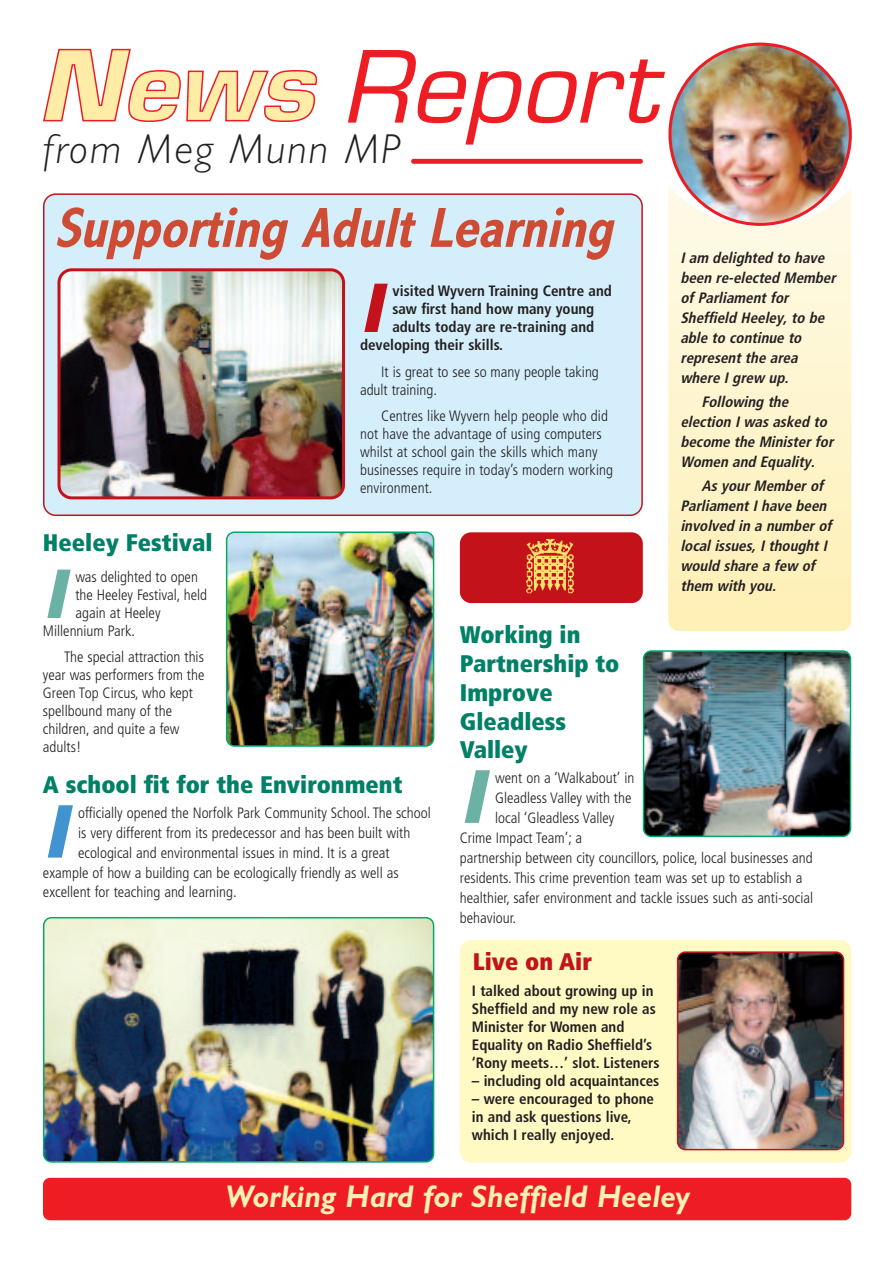
<style>
.page{position:relative;width:893px;height:1263px;background:#fff}
.page>*{position:absolute;margin:0;border:0;box-sizing:border-box;transform-origin:0 0}
.t1{font:italic 96.75px "Eurostile";color:#ee1d23}
.t2{font:italic 900 condensed 75.45px "Frutiger";color:#6bb2a4}
.t3{font:italic 900 condensed 75px "Frutiger";color:#4194d0}
.t4{font:italic 900 condensed 69.3px "Frutiger";color:#6bb2a4}
.t5{font:italic 900 condensed 69.3px "Frutiger";color:#c4121a}
.t6{font:italic 700 condensed 57px "Abadi";color:#ce4c34}
.t7{font:italic 300 42px "Gill Sans";letter-spacing:.05em;color:#231f20}
.t8{font:italic 700 31.5px "Gill Sans";letter-spacing:.005em;color:#fff0b5;scale:.96 1}
.t9{font:900 condensed 24px/28.8px "Frutiger";color:#008066}
.t10{font:900 condensed 24px "Frutiger";color:#c4121a}
.t11{font:300 condensed 15px/18px "Frutiger";color:#231f20}
.t12{font:700 condensed 15px/18px "Frutiger";color:#231f20}
.t13{font:italic 700 condensed 15px/20px "Frutiger";color:#231f20}
</style>
<div class="page">
<div style="left:668px;top:626px;width:183px;height:5px;background:#fff0b5"></div>
<div style="left:668px;top:619px;width:183px;height:7px;background:#fff0b6"></div>
<div style="left:668px;top:612px;width:183px;height:7px;background:#fff0b7"></div>
<div style="left:668px;top:605px;width:183px;height:7px;background:#fff0b7"></div>
<div style="left:668px;top:598px;width:183px;height:7px;background:#fff0b8"></div>
<div style="left:668px;top:591px;width:183px;height:7px;background:#fff0b9"></div>
<div style="left:668px;top:584px;width:183px;height:7px;background:#fff0ba"></div>
<div style="left:668px;top:577px;width:183px;height:7px;background:#fff0ba"></div>
<div style="left:668px;top:570px;width:183px;height:7px;background:#fff1bc"></div>
<div style="left:668px;top:563px;width:183px;height:7px;background:#fef1bc"></div>
<div style="left:668px;top:556px;width:183px;height:7px;background:#fef1bd"></div>
<div style="left:668px;top:550px;width:183px;height:6px;background:#fef1bd"></div>
<div style="left:668px;top:543px;width:183px;height:6px;background:#fef1be"></div>
<div style="left:668px;top:536px;width:183px;height:6px;background:#fef1bf"></div>
<div style="left:668px;top:529px;width:183px;height:6px;background:#fef1c0"></div>
<div style="left:668px;top:522px;width:183px;height:6px;background:#fef2c1"></div>
<div style="left:668px;top:515px;width:183px;height:6px;background:#fef2c2"></div>
<div style="left:668px;top:508px;width:183px;height:7px;background:#fef2c2"></div>
<div style="left:668px;top:501px;width:183px;height:7px;background:#fef3c3"></div>
<div style="left:668px;top:494px;width:183px;height:7px;background:#fef3c4"></div>
<div style="left:668px;top:487px;width:183px;height:7px;background:#fef3c5"></div>
<div style="left:668px;top:480px;width:183px;height:7px;background:#fef3c6"></div>
<div style="left:668px;top:473px;width:183px;height:7px;background:#fef3c6"></div>
<div style="left:668px;top:466px;width:183px;height:7px;background:#fef4c7"></div>
<div style="left:668px;top:459px;width:183px;height:7px;background:#fef4c8"></div>
<div style="left:668px;top:452px;width:183px;height:7px;background:#fef4c9"></div>
<div style="left:668px;top:445px;width:183px;height:7px;background:#fef4ca"></div>
<div style="left:668px;top:438px;width:183px;height:7px;background:#fef4cb"></div>
<div style="left:668px;top:432px;width:183px;height:6px;background:#fef4cb"></div>
<div style="left:668px;top:425px;width:183px;height:6px;background:#fef4cc"></div>
<div style="left:668px;top:418px;width:183px;height:6px;background:#fef4cd"></div>
<div style="left:668px;top:411px;width:183px;height:6px;background:#fef5ce"></div>
<div style="left:668px;top:404px;width:183px;height:6px;background:#fef5cf"></div>
<div style="left:668px;top:397px;width:183px;height:6px;background:#fef5d0"></div>
<div style="left:668px;top:390px;width:183px;height:6px;background:#fef5d0"></div>
<div style="left:668px;top:383px;width:183px;height:7px;background:#fef5d1"></div>
<div style="left:668px;top:376px;width:183px;height:7px;background:#fef5d2"></div>
<div style="left:668px;top:369px;width:183px;height:7px;background:#fef5d3"></div>
<div style="left:668px;top:362px;width:183px;height:7px;background:#fef5d4"></div>
<div style="left:668px;top:355px;width:183px;height:7px;background:#fef6d5"></div>
<div style="left:668px;top:348px;width:183px;height:7px;background:#fef6d6"></div>
<div style="left:668px;top:341px;width:183px;height:7px;background:#fef7d6"></div>
<div style="left:668px;top:334px;width:183px;height:7px;background:#fef7d7"></div>
<div style="left:668px;top:327px;width:183px;height:7px;background:#fef7d7"></div>
<div style="left:668px;top:320px;width:183px;height:7px;background:#fef7d8"></div>
<div style="left:668px;top:313px;width:183px;height:7px;background:#fef7d9"></div>
<div style="left:668px;top:307px;width:183px;height:6px;background:#fef7da"></div>
<div style="left:668px;top:300px;width:183px;height:6px;background:#fef8db"></div>
<div style="left:668px;top:293px;width:183px;height:6px;background:#fef8dc"></div>
<div style="left:668px;top:286px;width:183px;height:6px;background:#fef8dc"></div>
<div style="left:668px;top:279px;width:183px;height:6px;background:#fef8dd"></div>
<div style="left:668px;top:272px;width:183px;height:6px;background:#fef8de"></div>
<div style="left:668px;top:265px;width:183px;height:6px;background:#fef8df"></div>
<div style="left:668px;top:258px;width:183px;height:7px;background:#fef8e0"></div>
<div style="left:668px;top:251px;width:183px;height:7px;background:#fef8e0"></div>
<div style="left:668px;top:244px;width:183px;height:7px;background:#fef9e2"></div>
<div style="left:668px;top:237px;width:183px;height:7px;background:#fef9e3"></div>
<div style="left:668px;top:230px;width:183px;height:7px;background:#fef9e3"></div>
<div style="left:668px;top:223px;width:183px;height:7px;background:#fef9e3"></div>
<div style="left:645px;top:21px;width:231px;height:206px;background:#fff;border-radius:50%"></div>
<img style="left:668px;top:43px;width:183px;height:183px">
<svg style="left:43px;top:49px;width:275px;height:73px"></svg>
<div style="left:411px;top:159px;width:231px;height:5px;background:#ee1d23;border-radius:2px"></div>
<div style="left:43px;top:1178px;width:808px;height:42px;background:#ee1d23;border-radius:7px"></div>
<div style="left:43px;top:193px;width:599px;height:323px;background:#d4effb"></div>
<img style="left:226px;top:531px;width:208px;height:216px">
<img style="left:43px;top:917px;width:391px;height:246px">
<div style="left:460px;top:940px;width:391px;height:223px;background:#fffac4;border-radius:11px"></div>
<img style="left:677px;top:951px;width:167px;height:199px">
<img style="left:57px;top:268px;width:288px;height:231px">
<img style="left:642px;top:650px;width:209px;height:187px">
<div style="left:460px;top:532px;width:182px;height:71px;background:#c4121a;border-radius:11px"></div>
<img style="left:515px;top:532px;width:72px;height:62px">
<h1 class="t1" style="left:341px;top:50px;width:316px">Report</h1>
<h3 class="t7" style="left:43px;top:135px;width:359px">from Meg Munn MP</h3>
<h3 class="t6" style="left:54px;top:208px;width:570px">Supporting Adult Learning</h3>
<p class="t13" style="left:680px;top:249px;width:160px">I am delighted to have been re-elected Member of Parliament for<br>Sheffield Heeley, to be able to continue to represent the area where I grew up.</p>
<p class="t13" style="left:680px;top:393px;width:157px;text-indent:21px">Following the election I was asked to become the Minister for<br>Women and Equality.</p>
<p class="t13" style="left:680px;top:477px;width:153px;text-indent:21px">As your Member of<br>Parliament I have been involved in a number of local issues, I thought I would share a few of them with you.</p>
<h3 class="t5" style="left:360px;top:280px;width:37px">I</h3>
<p class="t12" style="left:392px;top:283px;width:221px">visited Wyvern Training Centre and</p>
<p class="t12" style="left:392px;top:301px;width:203px">saw first hand how many young</p>
<p class="t12" style="left:392px;top:319px;width:203px">adults today are re-training and</p>
<p class="t12" style="left:360px;top:337px;width:145px">developing their skills.</p>
<p class="t11" style="left:360px;top:364px;width:240px;text-indent:21px">It is great to see so many people taking adult training.</p>
<p class="t11" style="left:360px;top:408px;width:254px;text-indent:21px">Centres like Wyvern help people who did not have the advantage of using computers whilst at school gain the skills which many businesses require in today’s modern working environment.</p>
<h3 class="t9" style="left:43px;top:530px;width:171px">Heeley Festival</h3>
<h3 class="t4" style="left:43px;top:566px;width:37px">I</h3>
<p class="t11" style="left:75px;top:569px;width:124px">was delighted to open</p>
<p class="t11" style="left:75px;top:587px;width:133px">the Heeley Festival, held</p>
<p class="t11" style="left:75px;top:605px;width:87px">again at Heeley</p>
<p class="t11" style="left:43px;top:623px;width:94px">Millennium Park.</p>
<p class="t11" style="left:43px;top:649px;width:163px;text-indent:21px">The special attraction this year was performers from the<br>Green Top Circus, who kept spellbound many of the children, and quite a few adults!</p>
<h3 class="t9" style="left:43px;top:773px;width:361px">A school fit for the Environment</h3>
<h3 class="t3" style="left:43px;top:801px;width:40px">I</h3>
<p class="t11" style="left:78px;top:805px;width:354px">officially opened the Norfolk Park Community School. The school</p>
<h3 class="t9" style="left:460px;top:622px;width:161px">Working in<br>Partnership to<br>Improve<br>Gleadless<br>Valley</h3>
<h2 class="t2" style="left:460px;top:766px;width:41px">I</h2>
<p class="t11" style="left:495px;top:770px;width:141px">went on a ‘Walkabout’ in</p>
<p class="t11" style="left:495px;top:790px;width:138px">Gleadless Valley with the</p>
<p class="t11" style="left:495px;top:810px;width:121px">local ‘Gleadless Valley</p>
<p class="t11" style="left:460px;top:830px;width:124px">Crime Impact Team’; a</p>
<p class="t11" style="left:460px;top:850px;width:354px">partnership between city councillors, police, local businesses and</p>
<p class="t11" style="left:460px;top:870px;width:344px">residents. This crime prevention team was set up to establish a</p>
<p class="t11" style="left:460px;top:890px;width:355px">healthier, safer environment and tackle issues such as anti-social</p>
<p class="t11" style="left:460px;top:910px;width:58px">behaviour.</p>
<p class="t11" style="left:78px;top:825px;width:334px">is very different from its predecessor and has been built with</p>
<p class="t11" style="left:78px;top:845px;width:313px">ecological and environmental issues in mind. It is a great</p>
<p class="t11" style="left:43px;top:865px;width:357px">example of how a building can be ecologically friendly as well as</p>
<p class="t11" style="left:43px;top:884px;width:195px">excellent for teaching and learning.</p>
<h3 class="t10" style="left:472px;top:952px;width:121px">Live on Air</h3>
<p class="t12" style="left:472px;top:983px;width:189px">I talked about growing up in<br>Sheffield and my new role as<br>Minister for Women and<br>Equality on Radio Sheffield’s ‘Rony meets…’ slot. Listeners</p>
<p class="t12" style="left:472px;top:1073px;width:189px">– including old acquaintances</p>
<p class="t12" style="left:472px;top:1091px;width:184px">– were encouraged to phone in and ask questions live, which I really enjoyed.</p>
<h3 class="t8" style="left:225px;top:1185px;width:485px">Working Hard for Sheffield Heeley</h3>
</div>
